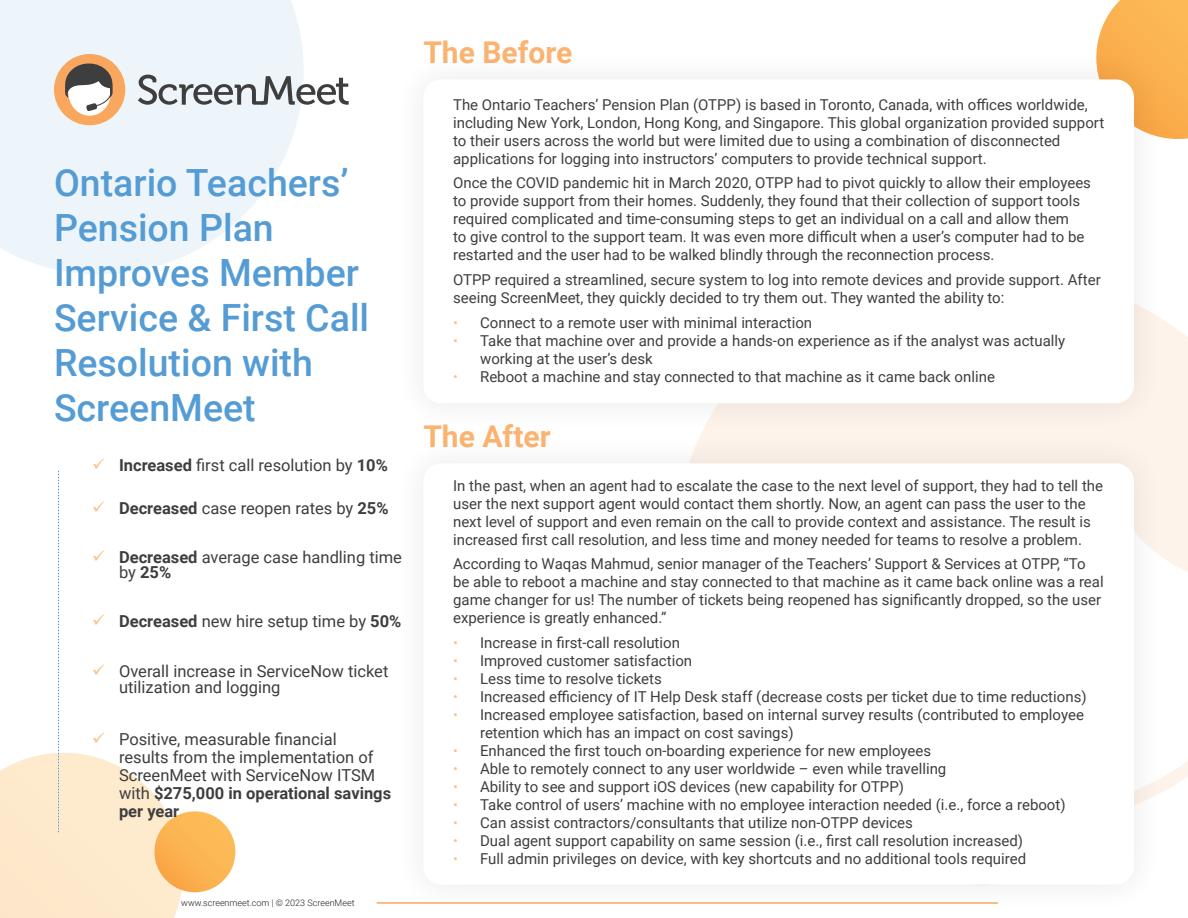
<style>
.page{position:relative;width:1188px;height:918px;background:#fff}
.page>*{position:absolute;margin:0;border:0;box-sizing:border-box;transform-origin:0 0}
.t1{font:500 37.5px/45px "Roboto";color:#559cd5}
.t2{font:700 30px "Roboto";color:#fab371}
.t3{font:16.5px/18px "Roboto";color:#3e3e3f}
.t4{font:15px/18px "Roboto";color:#3e3e3f}
.t5{font:300 9px "Roboto";color:#231f20}
.s1{font-weight:700}
.s2{font-weight:300;color:#fbc08a}
</style>
<div class="page">
<svg style="left:1096px;top:0;width:92px;height:139px;background:#fbb85c"></svg>
<svg style="left:0;top:0;width:304px;height:274px;background:#f0f6fa"></svg>
<svg style="left:1164px;top:321px;width:24px;height:470px;fill:#fef3ea"></svg>
<div style="left:154px;top:811px;width:81px;height:81px;background:#fcb855;border-radius:40px"></div>
<div style="left:54px;top:54px;width:71px;height:71px;background:#f9a75f;border-radius:50%"></div>
<div style="left:68px;top:68px;width:43px;height:48px;background:#fff;border-radius:50%"></div>
<svg style="left:65px;top:63px;width:48px;height:48px"></svg>
<svg style="left:138px;top:75px;width:211px;height:30px;background:#b6b9bc"></svg>
<div style="left:393px;top:49px;width:771px;height:385px;background:#231f20;opacity:.1"></div>
<div style="left:423px;top:79px;width:711px;height:324px;background:#fff;border-radius:18px"></div>
<div style="left:393px;top:433px;width:771px;height:482px;background:#231f20;opacity:.1"></div>
<div style="left:423px;top:463px;width:711px;height:422px;background:#fff;border-radius:18px"></div>
<hr style="left:377px;top:902px;width:621px;height:2px;background:#f9a75f">
<svg style="left:0;top:470px;width:183px;height:448px"></svg>
<p class="t1" style="left:54px;top:159px;width:317px">Ontario Teachers’<br>Pension Plan<br>Improves Member<br>Service &amp; First Call<br>Resolution with<br>ScreenMeet</p>
<p class="t3" style="left:119px;top:456px;width:270px"><span class="s1">Increased</span> first call resolution by <span class="s1">10%</span></p>
<p class="t3" style="left:119px;top:499px;width:271px"><span class="s1">Decreased</span> case reopen rates by <span class="s1">25%</span></p>
<p class="t3" style="left:119px;top:549px;width:285px;line-height:15px"><span class="s1">Decreased</span> average case handling time by <span class="s1">25%</span></p>
<p class="t3" style="left:119px;top:611px;width:284px"><span class="s1">Decreased</span> new hire setup time by <span class="s1">50%</span></p>
<p class="t3" style="left:119px;top:662px;width:271px;line-height:16.5px">Overall increase in ServiceNow ticket utilization and logging</p>
<p class="t3" style="left:119px;top:730px;width:274px">Positive, measurable financial<br>results from the implementation of<br>ScreenMeet with ServiceNow ITSM with <span class="s1">$275,000 in operational savings per year</span></p>
<p class="t5" style="left:181px;top:897px;width:175px">www.screenmeet.com | © 2023 ScreenMeet</p>
<p class="t2" style="left:423px;top:32px;width:151px">The Before</p>
<p class="t4" style="left:453px;top:95px;width:653px">The Ontario Teachers’ Pension Plan (OTPP) is based in Toronto, Canada, with offices worldwide, including New York, London, Hong Kong, and Singapore. This global organization provided support to their users across the world but were limited due to using a combination of disconnected applications for logging into instructors’ computers to provide technical support.</p>
<p class="t4" style="left:453px;top:173px;width:639px">Once the COVID pandemic hit in March 2020, OTPP had to pivot quickly to allow their employees to provide support from their homes. Suddenly, they found that their collection of support tools required complicated and time-consuming steps to get an individual on a call and allow them<br>to give control to the support team. It was even more difficult when a user’s computer had to be restarted and the user had to be walked blindly through the reconnection process.</p>
<p class="t4" style="left:453px;top:270px;width:649px">OTPP required a streamlined, secure system to log into remote devices and provide support. After seeing ScreenMeet, they quickly decided to try them out. They wanted the ability to:</p>
<p class="t4" style="left:453px;top:313px;width:361px"><span class="s2">•</span> Connect to a remote user with minimal interaction</p>
<p class="t4" style="left:480px;top:331px;width:587px;text-indent:-27px"><span class="s2">•</span> Take that machine over and provide a hands-on experience as if the analyst was actually working at the user’s desk</p>
<p class="t4" style="left:453px;top:367px;width:543px"><span class="s2">•</span> Reboot a machine and stay connected to that machine as it came back online</p>
<p class="t2" style="left:423px;top:416px;width:129px">The After</p>
<p class="t4" style="left:453px;top:476px;width:652px">In the past, when an agent had to escalate the case to the next level of support, they had to tell the user the next support agent would contact them shortly. Now, an agent can pass the user to the next level of support and even remain on the call to provide context and assistance. The result is increased first call resolution, and less time and money needed for teams to resolve a problem.</p>
<p class="t4" style="left:453px;top:554px;width:652px">According to Waqas Mahmud, senior manager of the Teachers’ Support &amp; Services at OTPP, “To be able to reboot a machine and stay connected to that machine as it came back online was a real game changer for us! The number of tickets being reopened has significantly dropped, so the user experience is greatly enhanced.”</p>
<p class="t4" style="left:453px;top:633px;width:228px"><span class="s2">•</span> Increase in first-call resolution</p>
<p class="t4" style="left:453px;top:651px;width:241px"><span class="s2">•</span> Improved customer satisfaction</p>
<p class="t4" style="left:453px;top:669px;width:210px"><span class="s2">•</span> Less time to resolve tickets</p>
<p class="t4" style="left:453px;top:687px;width:635px"><span class="s2">•</span> Increased efficiency of IT Help Desk staff (decrease costs per ticket due to time reductions)</p>
<p class="t4" style="left:480px;top:705px;width:605px;text-indent:-27px"><span class="s2">•</span> Increased employee satisfaction, based on internal survey results (contributed to employee retention which has an impact on cost savings)</p>
<p class="t4" style="left:453px;top:741px;width:480px"><span class="s2">•</span> Enhanced the first touch on-boarding experience for new employees</p>
<p class="t4" style="left:453px;top:759px;width:495px"><span class="s2">•</span> Able to remotely connect to any user worldwide – even while travelling</p>
<p class="t4" style="left:453px;top:777px;width:453px"><span class="s2">•</span> Ability to see and support iOS devices (new capability for OTPP)</p>
<p class="t4" style="left:453px;top:795px;width:614px"><span class="s2">•</span> Take control of users’ machine with no employee interaction needed (i.e., force a reboot)</p>
<p class="t4" style="left:453px;top:813px;width:461px"><span class="s2">•</span> Can assist contractors/consultants that utilize non-OTPP devices</p>
<p class="t4" style="left:453px;top:831px;width:572px"><span class="s2">•</span> Dual agent support capability on same session (i.e., first call resolution increased)</p>
<p class="t4" style="left:453px;top:849px;width:575px"><span class="s2">•</span> Full admin privileges on device, with key shortcuts and no additional tools required</p>
</div>
